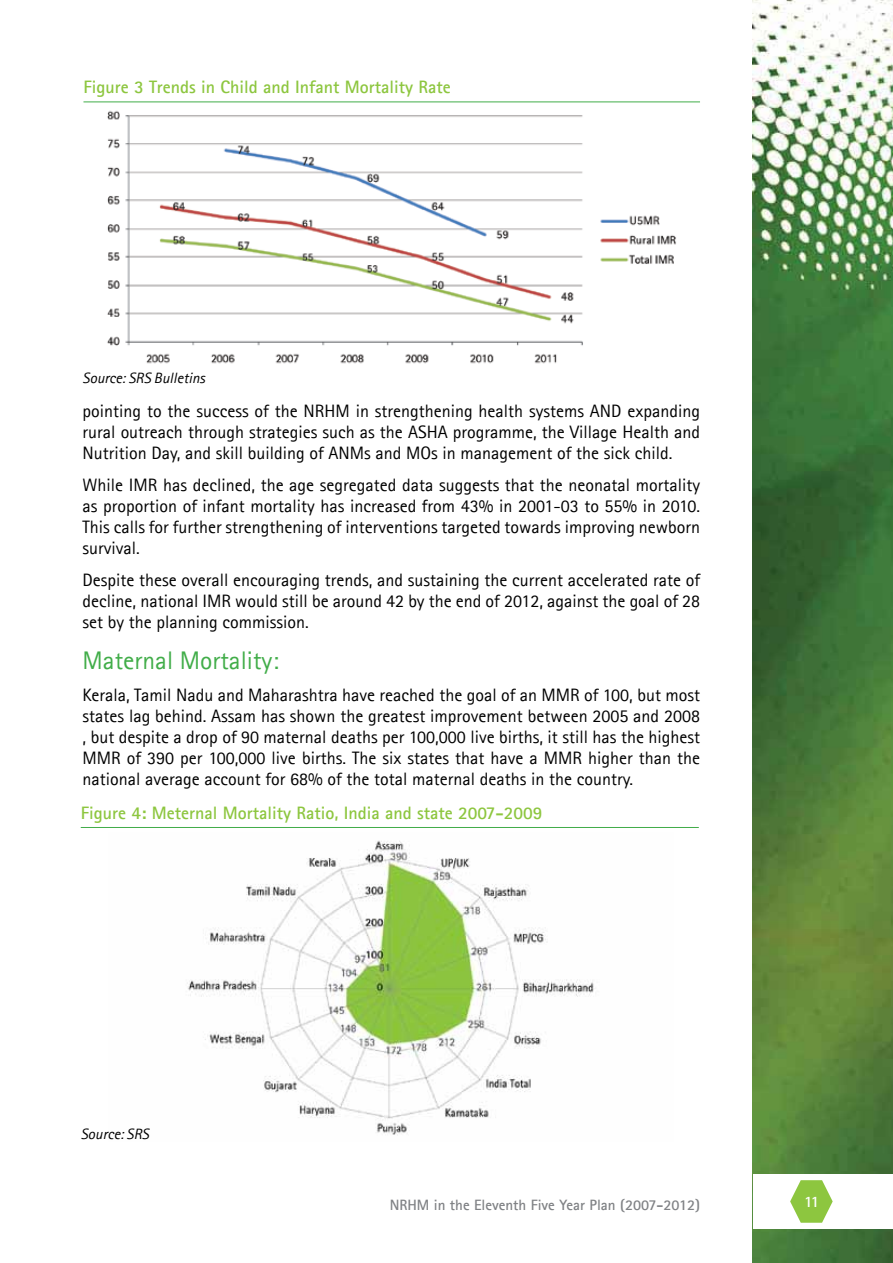
<style>
.page{position:relative;width:893px;height:1263px;background:#fff}
.page>*{position:absolute;margin:0;border:0;box-sizing:border-box;transform-origin:0 0}
.t1{font:25.5px "Agfa Rotis Sans Serif";color:#41ad49}
.t2{font:18px/21px "Agfa Rotis Sans Serif";color:#000;text-align:justify}
.t3{font:700 18px "Agfa Rotis Sans Serif";color:#8dc63f}
.t4{font:700 15.75px "Agfa Rotis Sans Serif";color:#fff}
.t5{font:700 15px "Agfa Rotis Sans Serif";color:#808285}
.t6{font:italic 15px "Agfa Rotis Sans Serif";color:#000}
</style>
<div class="page">
<img style="left:753px;top:0;width:140px;height:1263px">
<div style="left:753px;top:1175px;width:140px;height:54px;background:#fff"></div>
<svg style="left:790px;top:1180px;width:43px;height:43px"></svg>
<img style="left:95px;top:101px;width:594px;height:263px">
<hr style="left:83px;top:102px;width:617px;height:1px;background:#41ad49">
<img style="left:187px;top:840px;width:407px;height:295px">
<hr style="left:81px;top:827px;width:618px;height:1px;background:#41ad49">
<p class="t3" style="left:83px;top:76px;width:369px">Figure 3 Trends in Child and Infant Mortality Rate</p>
<p class="t6" style="left:83px;top:369px;width:124px">Source: SRS Bulletins</p>
<p class="t2" style="left:83px;top:401px;width:619px">pointing to the success of the NRHM in strengthening health systems AND expanding rural outreach through strategies such as the ASHA programme, the Village Health and Nutrition Day, and skill building of ANMs and MOs in management of the sick child.</p>
<p class="t2" style="left:83px;top:475px;width:619px">While IMR has declined, the age segregated data suggests that the neonatal mortality as proportion of infant mortality has increased from 43% in 2001-03 to 55% in 2010.<br>This calls for further strengthening of interventions targeted towards improving newborn survival.</p>
<p class="t2" style="left:83px;top:569px;width:619px">Despite these overall encouraging trends, and sustaining the current accelerated rate of decline, national IMR would still be around 42 by the end of 2012, against the goal of 28 set by the planning commission.</p>
<h1 class="t1" style="left:83px;top:646px;width:198px">Maternal Mortality:</h1>
<p class="t2" style="left:83px;top:685px;width:619px">Kerala, Tamil Nadu and Maharashtra have reached the goal of an MMR of 100, but most states lag behind. Assam has shown the greatest improvement between 2005 and 2008 , but despite a drop of 90 maternal deaths per 100,000 live births, it still has the highest MMR of 390 per 100,000 live births. The six states that have a MMR higher than the national average account for 68% of the total maternal deaths in the country.</p>
<p class="t3" style="left:81px;top:801px;width:463px">Figure 4: Meternal Mortality Ratio, India and state 2007-2009</p>
<p class="t6" style="left:81px;top:1125px;width:70px">Source: SRS</p>
<p class="t5" style="left:390px;top:1195px;width:312px">NRHM in the Eleventh Five Year Plan (2007-2012)</p>
<p class="t4" style="left:804px;top:1192px;width:17px">11</p>
</div>
